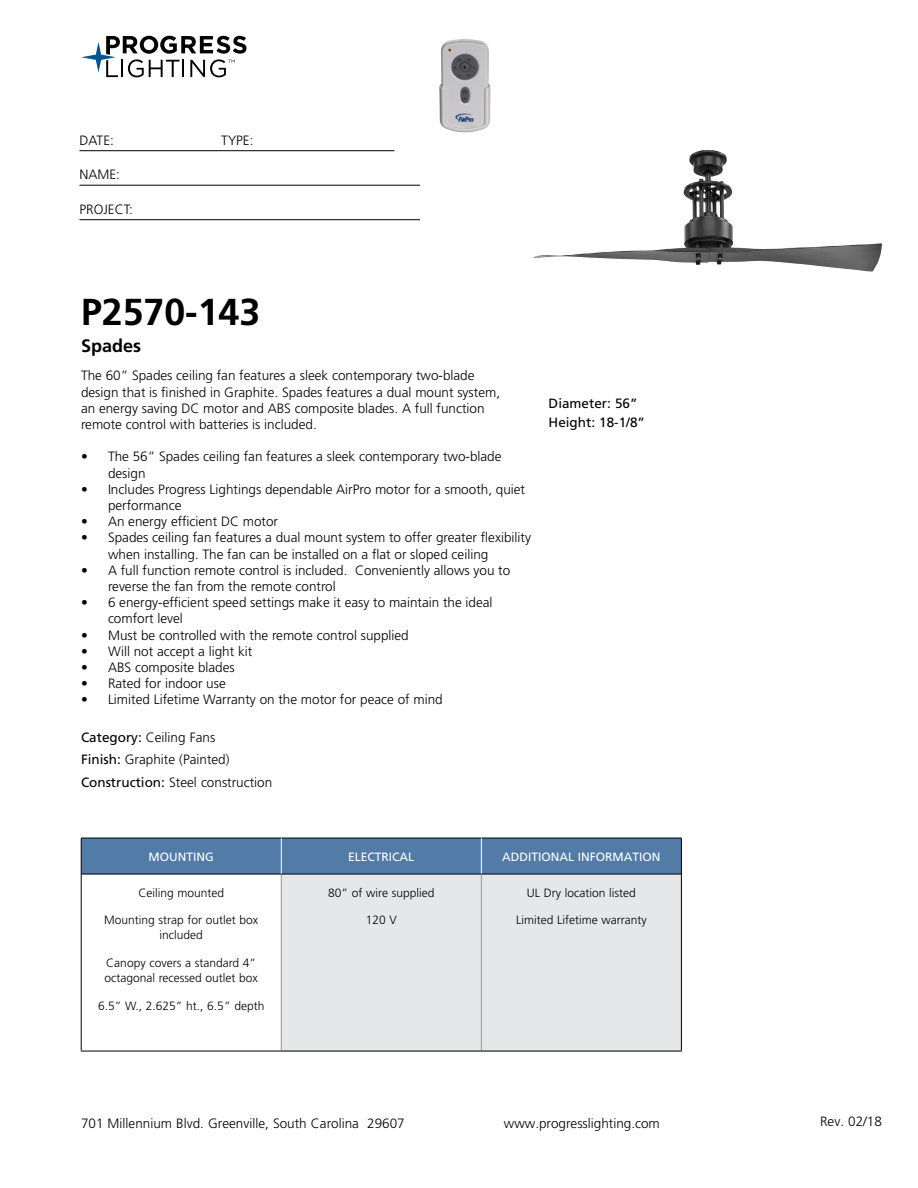
<style>
.page{position:relative;width:918px;height:1188px;background:#fff}
.page>*{position:absolute;margin:0;border:0;box-sizing:border-box;transform-origin:0 0}
.t1{font:700 37.5px "Frutiger LT Std";color:#000}
.t2{font:700 18px "Frutiger LT Std";color:#000}
.t3{font:300 13.5px/16.2px "Frutiger LT Std";color:#000}
.t4{font:13.5px/19.5px "Frutiger LT Std";color:#000}
.t5{font:300 12px/15px "Frutiger LT Std";color:#000;text-align:center}
.t6{font:12px "Frutiger LT Std";color:#fff}
.s1{font-weight:400}
</style>
<div class="page">
<svg style="left:81px;top:36px;width:165px;height:41px"></svg>
<hr style="left:80px;top:150px;width:314px;height:1px;background:#000">
<hr style="left:80px;top:185px;width:340px;height:1px;background:#000">
<hr style="left:80px;top:219px;width:340px;height:1px;background:#000">
<div style="left:82px;top:839px;width:599px;height:35px;background:#527ba8"></div>
<div style="left:281px;top:874px;width:200px;height:177px;background:#e6e7e8"></div>
<div style="left:481px;top:874px;width:200px;height:177px;background:#e6e7e8"></div>
<hr style="left:281px;top:874px;width:1px;height:177px;background:#939598">
<hr style="left:481px;top:874px;width:1px;height:177px;background:#939598">
<hr style="left:81px;top:874px;width:200px;height:1px;background:#000">
<hr style="left:281px;top:874px;width:200px;height:1px;background:#000">
<hr style="left:481px;top:874px;width:200px;height:1px;background:#000">
<hr style="left:81px;top:1051px;width:200px;height:1px;background:#000">
<hr style="left:281px;top:1051px;width:200px;height:1px;background:#000">
<hr style="left:481px;top:1051px;width:201px;height:1px;background:#000">
<hr style="left:81px;top:838px;width:200px;height:1px;background:#000">
<hr style="left:81px;top:838px;width:1px;height:36px;background:#000">
<hr style="left:281px;top:838px;width:200px;height:1px;background:#000">
<hr style="left:481px;top:838px;width:201px;height:1px;background:#000">
<hr style="left:681px;top:838px;width:1px;height:36px;background:#000">
<hr style="left:81px;top:874px;width:1px;height:177px;background:#000">
<hr style="left:681px;top:874px;width:1px;height:177px;background:#000">
<hr style="left:281px;top:838px;width:1px;height:36px;background:#fff">
<hr style="left:481px;top:838px;width:1px;height:36px;background:#fff">
<img style="left:533px;top:150px;width:349px;height:122px">
<img style="left:439px;top:39px;width:52px;height:94px">
<p class="t3" style="left:80px;top:132px;width:36px">DATE:</p>
<p class="t3" style="left:221px;top:132px;width:34px">TYPE:</p>
<p class="t3" style="left:80px;top:167px;width:42px">NAME:</p>
<p class="t3" style="left:80px;top:201px;width:55px">PROJECT:</p>
<h1 class="t1" style="left:81px;top:290px;width:181px">P2570-143</h1>
<h2 class="t2" style="left:81px;top:335px;width:62px">Spades</h2>
<p class="t3" style="left:81px;top:368px;width:421px">The 60” Spades ceiling fan features a sleek contemporary two-blade design that is finished in Graphite. Spades features a dual mount system, an energy saving DC motor and ABS composite blades. A full function remote control with batteries is included.</p>
<p class="t3" style="left:108px;top:449px;width:395px;text-indent:-27px">• The 56” Spades ceiling fan features a sleek contemporary two-blade design</p>
<p class="t3" style="left:108px;top:481px;width:419px;text-indent:-27px">• Includes Progress Lightings dependable AirPro motor for a smooth, quiet performance</p>
<p class="t3" style="left:81px;top:514px;width:199px">• An energy efficient DC motor</p>
<p class="t3" style="left:108px;top:530px;width:425px;text-indent:-27px">• Spades ceiling fan features a dual mount system to offer greater flexibility when installing. The fan can be installed on a flat or sloped ceiling</p>
<p class="t3" style="left:108px;top:562px;width:404px;text-indent:-27px">• A full function remote control is included. Conveniently allows you to reverse the fan from the remote control</p>
<p class="t3" style="left:108px;top:595px;width:386px;text-indent:-27px">• 6 energy-efficient speed settings make it easy to maintain the ideal comfort level</p>
<p class="t3" style="left:81px;top:627px;width:329px">• Must be controlled with the remote control supplied</p>
<p class="t3" style="left:81px;top:643px;width:173px">• Will not accept a light kit</p>
<p class="t3" style="left:81px;top:659px;width:155px">• ABS composite blades</p>
<p class="t3" style="left:81px;top:676px;width:146px">• Rated for indoor use</p>
<p class="t3" style="left:81px;top:692px;width:363px">• Limited Lifetime Warranty on the motor for peace of mind</p>
<p class="t3" style="left:81px;top:726px;width:193px;line-height:22.5px"><span class="s1">Category:</span> Ceiling Fans<br><span class="s1">Finish:</span> Graphite (Painted)<br><span class="s1">Construction:</span> Steel construction</p>
<p class="t4" style="left:549px;top:393px;width:98px">Diameter: 56”<br>Height: 18-1/8”</p>
<p class="t6" style="left:149px;top:849px;width:67px">MOUNTING</p>
<p class="t6" style="left:348px;top:849px;width:68px">ELECTRICAL</p>
<p class="t6" style="left:502px;top:849px;width:160px">ADDITIONAL INFORMATION</p>
<p class="t5" style="left:138px;top:885px;width:87px">Ceiling mounted</p>
<p class="t5" style="left:104px;top:913px;width:156px">Mounting strap for outlet box included</p>
<p class="t5" style="left:105px;top:956px;width:155px;text-align:left">Canopy covers a standard 4” octagonal recessed outlet box</p>
<p class="t5" style="left:98px;top:998px;width:168px">6.5” W., 2.625” ht., 6.5” depth</p>
<p class="t5" style="left:328px;top:885px;width:108px">80” of wire supplied</p>
<p class="t5" style="left:366px;top:913px;width:33px">120 V</p>
<p class="t5" style="left:527px;top:885px;width:111px">UL Dry location listed</p>
<p class="t5" style="left:516px;top:913px;width:132px">Limited Lifetime warranty</p>
<p class="t3" style="left:81px;top:1115px;width:325px">701 Millennium Blvd. Greenville, South Carolina 29607</p>
<p class="t3" style="left:504px;top:1115px;width:158px">www.progresslighting.com</p>
<p class="t3" style="left:820px;top:1114px;width:63px">Rev. 02/18</p>
</div>
